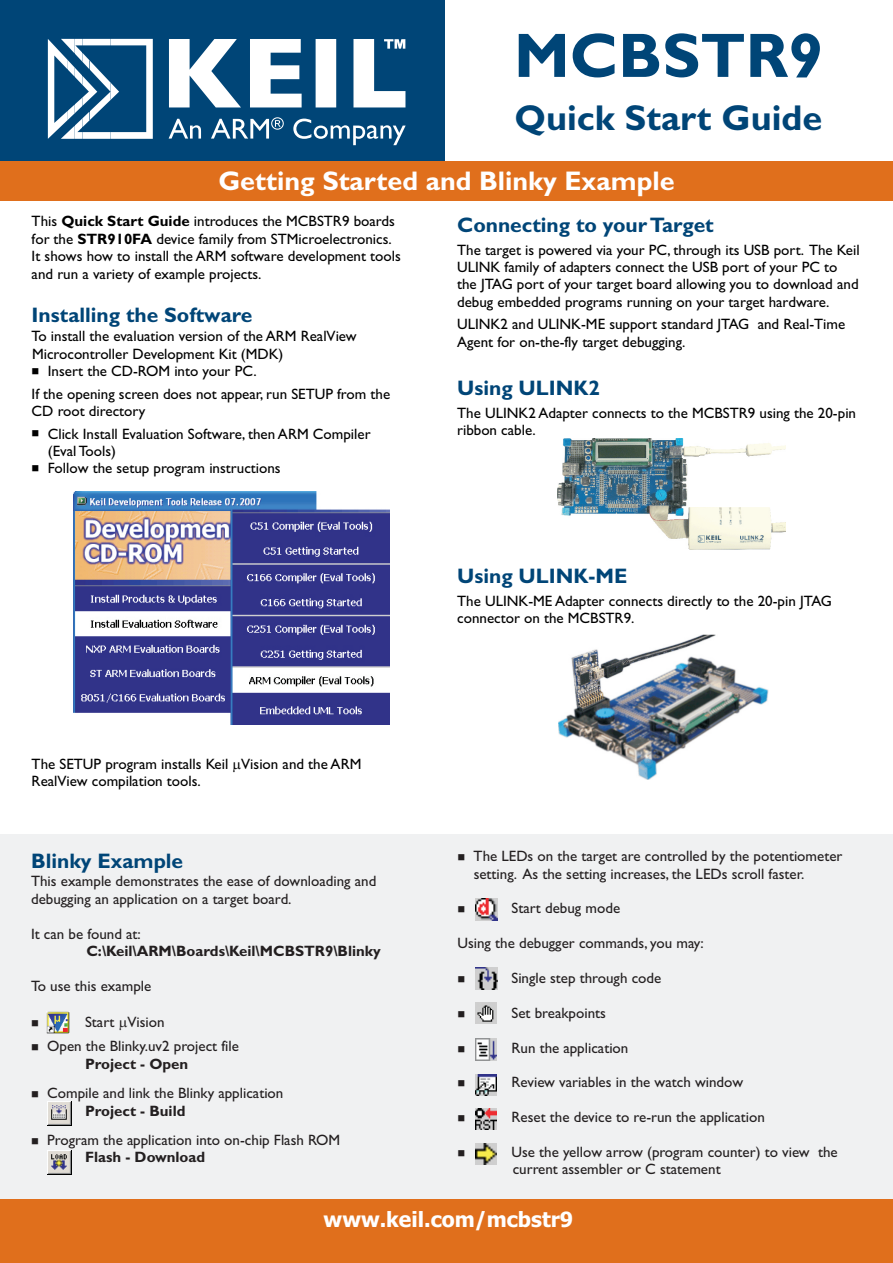
<style>
.page{position:relative;width:893px;height:1263px;background:#fff}
.page>*{position:absolute;margin:0;border:0;box-sizing:border-box;transform-origin:0 0}
.t1{font:700 63px "Gill Sans";color:#004577}
.t2{font:700 36px "Gill Sans";color:#004577}
.t3{font:700 27px "Gill Sans";color:#fff}
.t4{font:700 21px "Gill Sans";color:#004577}
.t5{font:700 21px "Tahoma";color:#fff}
.t6{font:15px/17.4px "Gill Sans";color:#000}
.t7{font:15px/17.4px "Gill Sans";color:#231f20}
.t8{font:700 15px "Gill Sans";color:#231f20}
.t9{font:10.5px "Wingdings";color:#000}
.s1{font-weight:700}
</style>
<div class="page">
<div style="left:0;top:0;width:445px;height:166px;background:#004577"></div>
<svg style="left:169px;top:39px;width:72px;height:68px"></svg>
<svg style="left:250px;top:39px;width:52px;height:68px"></svg>
<div style="left:316px;top:39px;width:20px;height:68px;background:#fff"></div>
<svg style="left:353px;top:39px;width:52px;height:68px"></svg>
<svg style="left:169px;top:119px;width:32px;height:20px"></svg>
<svg style="left:211px;top:117px;width:73px;height:22px"></svg>
<svg style="left:293px;top:119px;width:113px;height:26px"></svg>
<svg style="left:48px;top:39px;width:105px;height:100px"></svg>
<div style="left:0;top:161px;width:893px;height:39px;background:#e06f1c"></div>
<div style="left:0;top:834px;width:893px;height:379px;background:#f0f1f2"></div>
<div style="left:0;top:1199px;width:893px;height:64px;background:#e06f1c"></div>
<img style="left:48px;top:1151px;width:23px;height:23px">
<img style="left:73px;top:491px;width:316px;height:234px">
<img style="left:47px;top:1011px;width:22px;height:22px">
<img style="left:48px;top:1102px;width:23px;height:23px">
<img style="left:475px;top:968px;width:22px;height:21px">
<img style="left:475px;top:1002px;width:22px;height:22px">
<img style="left:475px;top:1039px;width:22px;height:21px">
<img style="left:475px;top:1074px;width:22px;height:22px">
<img style="left:475px;top:1108px;width:22px;height:22px">
<img style="left:475px;top:1143px;width:22px;height:22px">
<img style="left:475px;top:898px;width:22px;height:22px">
<img style="left:558px;top:635px;width:210px;height:144px">
<img style="left:557px;top:438px;width:229px;height:111px">
<h1 class="t1" style="left:514px;top:33px;width:311px">MCBSTR9</h1>
<h2 class="t2" style="left:514px;top:105px;width:309px">Quick Start Guide</h2>
<h3 class="t3" style="left:218px;top:172px;width:458px">Getting Started and Blinky Example</h3>
<p class="t6" style="left:32px;top:214px;width:371px">This <span class="s1">Quick Start Guide</span> introduces the MCBSTR9 boards for the <span class="s1">STR910FA</span> device family from STMicroelectronics.<br>It shows how to install the ARM software development tools and run a variety of example projects.</p>
<h3 class="t4" style="left:32px;top:308px;width:222px">Installing the Software</h3>
<p class="t6" style="left:32px;top:329px;width:327px">To install the evaluation version of the ARM RealView</p>
<p class="t9" style="left:32px;top:366px;width:49px">■</p>
<p class="t6" style="left:48px;top:346px;width:237px;text-indent:-16px">Microcontroller Development Kit (MDK)<br>Insert the CD-ROM into your PC.</p>
<p class="t6" style="left:32px;top:386px;width:360px">If the opening screen does not appear, run SETUP from the</p>
<p class="t9" style="left:32px;top:429px;width:49px">■</p>
<p class="t6" style="left:48px;top:401px;width:324px;line-height:22.6px;text-indent:-16px">CD root directory<br>Click Install Evaluation Software, then ARM Compiler</p>
<p class="t9" style="left:32px;top:464px;width:49px">■</p>
<p class="t6" style="left:48px;top:444px;width:234px">(Eval Tools)<br>Follow the setup program instructions</p>
<p class="t6" style="left:32px;top:757px;width:331px">The SETUP program installs Keil Vision and the ARM<br>RealView compilation tools.</p>
<h3 class="t4" style="left:457px;top:217px;width:258px">Connecting to your Target</h3>
<p class="t6" style="left:457px;top:242px;width:404px">The target is powered via your PC, through its USB port. The Keil ULINK family of adapters connect the USB port of your PC to the JTAG port of your target board allowing you to download and debug embedded programs running on your target hardware.</p>
<p class="t6" style="left:457px;top:317px;width:390px">ULINK2 and ULINK-ME support standard JTAG and Real-Time<br>Agent for on-the-fly target debugging.</p>
<h3 class="t4" style="left:457px;top:381px;width:145px">Using ULINK2</h3>
<p class="t6" style="left:457px;top:406px;width:400px">The ULINK2 Adapter connects to the MCBSTR9 using the 20-pin ribbon cable.</p>
<h3 class="t4" style="left:457px;top:569px;width:172px">Using ULINK-ME</h3>
<p class="t6" style="left:457px;top:594px;width:376px">The ULINK-ME Adapter connects directly to the 20-pin JTAG connector on the MCBSTR9.</p>
<p class="t7" style="left:474px;top:849px;width:370px;text-indent:-16px">■The LEDs on the target are controlled by the potentiometer setting. As the setting increases, the LEDs scroll faster.</p>
<p class="t7" style="left:457px;top:901px;width:164px">■ Start debug mode</p>
<p class="t7" style="left:457px;top:936px;width:248px">Using the debugger commands, you may:</p>
<p class="t7" style="left:457px;top:971px;width:205px">■ Single step through code</p>
<p class="t7" style="left:457px;top:1005px;width:150px">■ Set breakpoints</p>
<p class="t7" style="left:457px;top:1040px;width:172px">■ Run the application</p>
<p class="t7" style="left:457px;top:1075px;width:287px">■ Review variables in the watch window</p>
<p class="t7" style="left:457px;top:1110px;width:309px">■ Reset the device to re-run the application</p>
<p class="t7" style="left:513px;top:1145px;width:326px;text-indent:-55px">■ Use the yellow arrow (program counter) to view the current assembler or C statement</p>
<h3 class="t5" style="left:324px;top:1211px;width:251px">www.keil.com/mcbstr9</h3>
<h3 class="t4" style="left:31px;top:853px;width:154px">Blinky Example</h3>
<p class="t7" style="left:31px;top:874px;width:347px">This example demonstrates the ease of downloading and debugging an application on a target board.</p>
<p class="t7" style="left:31px;top:926px;width:111px">It can be found at:</p>
<p class="t8" style="left:86px;top:946px;width:296px">C:\Keil\ARM\Boards\Keil\MCBSTR9\Blinky</p>
<p class="t7" style="left:31px;top:979px;width:122px">To use this example</p>
<p class="t7" style="left:31px;top:1015px;width:135px">■ Start Vision</p>
<p class="t7" style="left:31px;top:1039px;width:209px;text-align:center">■Open the Blinky.uv2 project file<br><span class="s1">Project - Open</span></p>
<p class="t7" style="left:85px;top:1086px;width:200px;text-indent:-54px">■Compile and link the Blinky application<br><span class="s1">Project - Build</span></p>
<p class="t7" style="left:85px;top:1133px;width:257px;text-indent:-54px">■Program the application into on-chip Flash ROM<br><span class="s1">Flash - Download</span></p>
</div>
